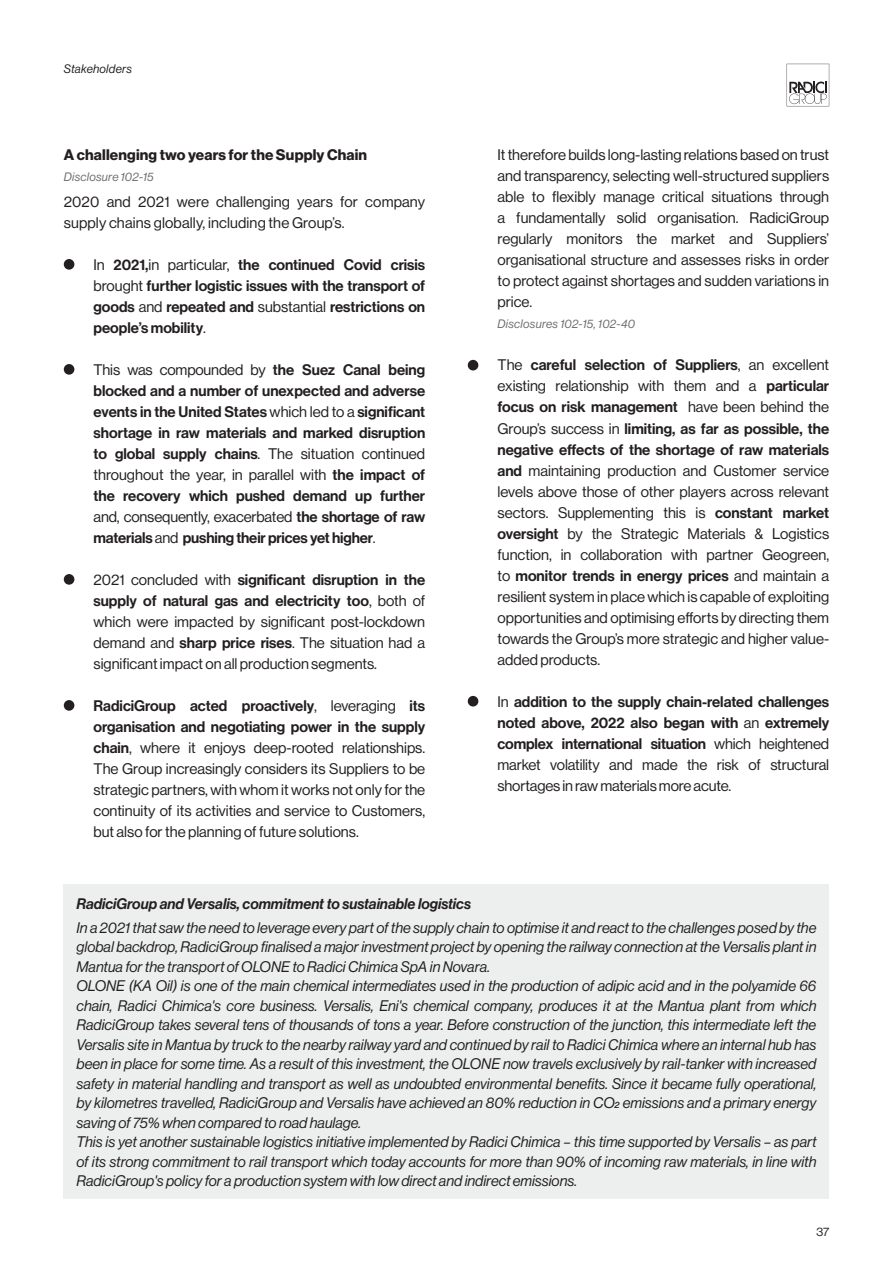
<style>
.page{position:relative;width:893px;height:1263px;background:#fff}
.page>*{position:absolute;margin:0;border:0;box-sizing:border-box;transform-origin:0 0}
.Testo_55{font:15px/21px "N Haas Grotesk DS Pro 55 Rg";color:#231f20;text-align:justify}
.Testo_55-2{font:15px/19.5px "N Haas Grotesk DS Pro 56 It";color:#231f20;text-align:justify}
.Testo_55-3{font:15px/21px "N Haas Grotesk DS Pro 65 Md";letter-spacing:-.01em;color:#231f20;text-align:justify}
.Testo_55-4{font:15px "N Haas Grotesk DS Pro 66 Md It";color:#231f20}
.Titolo_65{font:15px "N Haas Grotesk DS Pro 75 Bd";letter-spacing:.015em;color:#231f20}
.Testo_55-5{font:12px "N Haas Grotesk DS Pro 56 It";letter-spacing:.02em;color:#6c6d70}
.Titolo_65-2{font:12px "N Haas Grotesk DS Pro 56 It";letter-spacing:.02em;color:#6c6d70}
.t1{font:12px "N Haas Grotesk DS Pro 56 It";letter-spacing:.02em;color:#231f20}
.t2{font:12px "N Haas Grotesk DS Pro 55 Rg";color:#231f20}
.s1{font-family:"N Haas Grotesk DS Pro 55 Rg"}
.s2{font-family:"N Haas Grotesk DS Pro 65 Md"}
</style>
<div class="page">
<svg style="left:787px;top:64px;width:42px;height:42px"></svg>
<div style="left:64px;top:259px;width:10px;height:11px;background:#231f20;border-radius:50%"></div>
<div style="left:64px;top:364px;width:10px;height:11px;background:#231f20;border-radius:50%"></div>
<div style="left:64px;top:574px;width:10px;height:11px;background:#231f20;border-radius:50%"></div>
<div style="left:64px;top:700px;width:10px;height:11px;background:#231f20;border-radius:50%"></div>
<div style="left:468px;top:360px;width:10px;height:10px;background:#231f20;border-radius:50%"></div>
<div style="left:468px;top:696px;width:10px;height:10px;background:#231f20;border-radius:50%"></div>
<div style="left:64px;top:884px;width:765px;height:315px;background:#ecefed"></div>
<p class="t1" style="left:64px;top:62px;width:70px">Stakeholders</p>
<p class="Titolo_65" style="left:64px;top:146px;width:305px">A challenging two years for the Supply Chain</p>
<p class="Titolo_65-2" style="left:64px;top:170px;width:91px">Disclosure 102-15</p>
<p class="Testo_55" style="left:64px;top:191px;width:363px">2020 and 2021 were challenging years for company supply chains globally, including the Group’s.</p>
<p class="Testo_55-3" style="left:94px;top:254px;width:333px"><span class="s1">In</span> 2021,<span class="s1">in particular,</span> the continued Covid crisis <span class="s1">brought</span> further logistic issues with the transport of goods <span class="s1">and</span> repeated and <span class="s1">substantial</span> restrictions on people’s mobility<span class="s1">.</span></p>
<p class="Testo_55-3" style="left:94px;top:359px;width:333px"><span class="s1">This was compounded by</span> the Suez Canal being blocked and a number of unexpected and adverse events in the United States <span class="s1">which led to a</span> significant shortage in raw materials and marked disruption to global supply chains<span class="s1">. The situation continued throughout the year, in parallel with</span> the impact of the recovery which pushed demand up further <span class="s1">and, consequently, exacerbated</span> the shortage of raw materials <span class="s1">and</span> pushing their prices yet higher<span class="s1">.</span></p>
<p class="Testo_55" style="left:94px;top:569px;width:333px">2021 concluded with <span class="s2">significant disruption in the supply of natural gas and electricity too</span>, both of which were impacted by significant post-lockdown demand and <span class="s2">sharp price rises</span>. The situation had a significant impact on all production segments.</p>
<p class="Testo_55" style="left:94px;top:695px;width:333px"><span class="s2">RadiciGroup acted proactively</span>, leveraging <span class="s2">its organisation and negotiating power in the supply chain</span>, where it enjoys deep-rooted relationships.<br>The Group increasingly considers its Suppliers to be strategic partners, with whom it works not only for the continuity of its activities and service to Customers, but also for the planning of future solutions.</p>
<p class="Testo_55" style="left:497px;top:145px;width:333px">It therefore builds long-lasting relations based on trust and transparency, selecting well-structured suppliers able to flexibly manage critical situations through a fundamentally solid organisation. RadiciGroup regularly monitors the market and Suppliers’ organisational structure and assesses risks in order to protect against shortages and sudden variations in price.</p>
<p class="Testo_55-5" style="left:497px;top:317px;width:139px">Disclosures 102-15, 102-40</p>
<p class="Testo_55" style="left:497px;top:355px;width:333px">The <span class="s2">careful selection of Suppliers</span>, an excellent existing relationship with them and a <span class="s2">particular focus on risk management</span> have been behind the Group’s success in <span class="s2">limiting, as far as possible, the negative effects of the shortage of raw materials and</span> maintaining production and Customer service levels above those of other players across relevant sectors. Supplementing this is <span class="s2">constant market oversight</span> by the Strategic Materials &amp; Logistics function, in collaboration with partner Geogreen, to <span class="s2">monitor trends in energy prices</span> and maintain a resilient system in place which is capable of exploiting opportunities and optimising efforts by directing them towards the Group’s more strategic and higher value&shy;added products.</p>
<p class="Testo_55-3" style="left:497px;top:691px;width:333px"><span class="s1">In</span> addition to the supply chain-related challenges noted above, 2022 also began with <span class="s1">an</span> extremely complex international situation <span class="s1">which heightened market volatility and made the risk of structural shortages in raw materials more acute.</span></p>
<p class="Testo_55-4" style="left:77px;top:895px;width:396px">RadiciGroup and Versalis, commitment to sustainable logistics</p>
<p class="Testo_55-2" style="left:77px;top:918px;width:741px">In a 2 02 1 that saw the need to leverage every part of the supply chain to optimise it and react to the challenges posed by the global backdrop, RadiciGroup finalised a major investment project by opening the railway connection at the Versalis plant in Mantua for the transport of OLONE to Radici Chimica SpA in Novara.</p>
<p class="Testo_55-2" style="left:77px;top:976px;width:741px">OLONE (KA Oil) is one of the main chemical intermediates used in the production of adipic acid and in the polyamide 66 chain, Radici Chimica's core business. Versalis, Eni's chemical company, produces it at the Mantua plant from which RadiciGroup takes several tens of thousands of tons a year. Before construction of the junction, this intermediate left the Versalis site in Mantua by truck to the nearby railway yard and continued by rail to Radici Chimica where an internal hub has been in place for some time. As a result of this investment, the OLONE now travels exclusively by rail-tanker with increased safety in material handling and transport as well as undoubted environmental benefits. Since it became fully operational, by kilometres travelled, RadiciGroup and Versalis have achieved an 80% reduction in CO2 emissions and a primary energy saving of 75% when compared to road haulage.</p>
<p class="Testo_55-2" style="left:77px;top:1132px;width:741px">This is yet another sustainable logistics initiative implemented by Radici Chimica – this time supported by Versalis – as part of its strong commitment to rail transport which today accounts for more than 90% of incoming raw materials, in line with RadiciGroup's policy for a production system with low direct and indirect emissions.</p>
<p class="t2" style="left:816px;top:1225px;width:14px">37</p>
</div>
